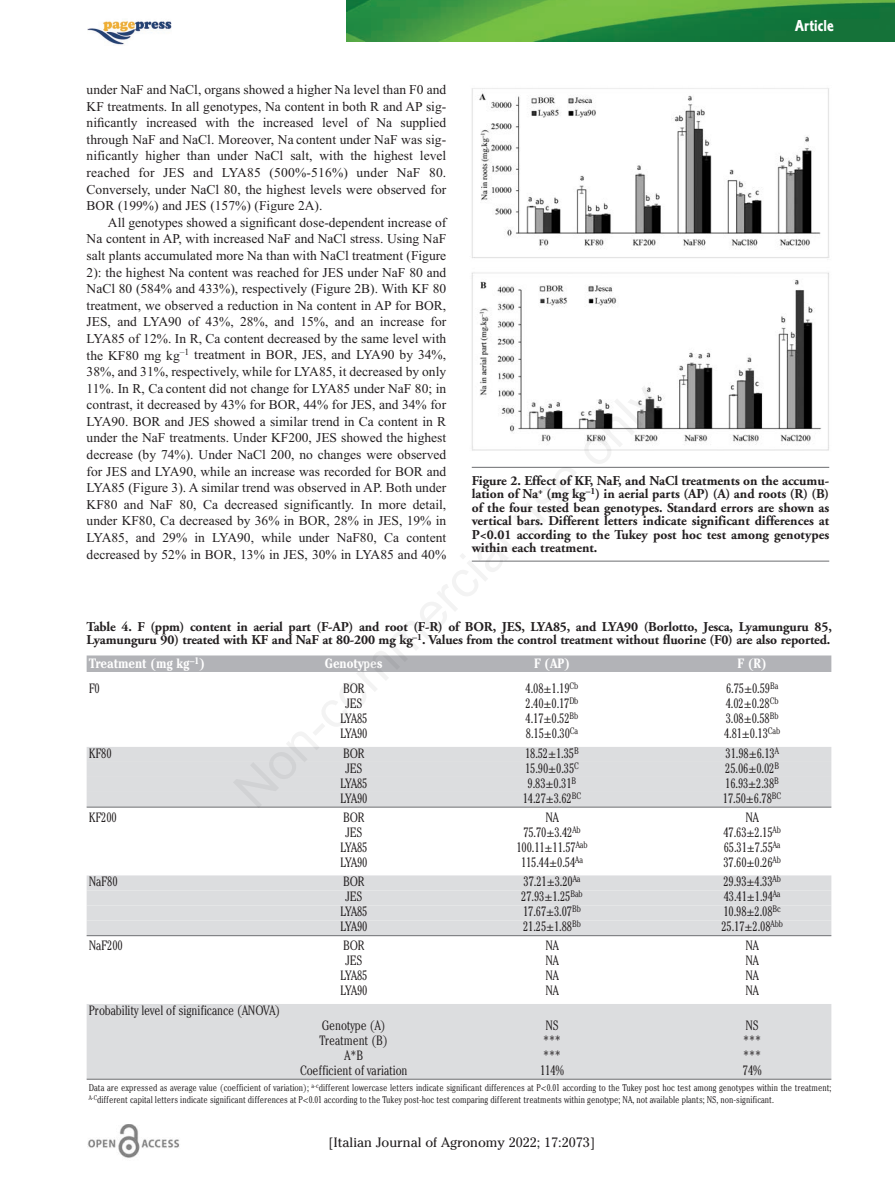
<style>
.page{position:relative;width:895px;height:1190px;background:#fff}
.page>*{position:absolute;margin:0;border:0;box-sizing:border-box;transform-origin:0 0}
.t1{font:16.5px "Corinthian Bold Condensed Plain";color:#fff}
.t2{font:13.5px/16.6px "Times New Roman";color:#231f20;text-align:justify}
.t3{font:300 condensed 13.5px "Cheltenham";letter-spacing:-.01em;color:#231f20}
.t4{font:700 13.5px/13.5px "Adobe Garamond";letter-spacing:-.01em;color:#231f20;text-align:justify}
.t5{font:13.5px "Cheltenham";color:#231f20}
.t6{font:700 condensed 13.5px "Cheltenham";letter-spacing:-.01em;color:#fff}
.t7{font:300 condensed 9.75px/12px "Cheltenham";color:#231f20}
</style>
<div class="page">
<img style="left:346px;top:0;width:548px;height:41px">
<img style="left:88px;top:1124px;width:91px;height:34px">
<img style="left:87px;top:20px;width:84px;height:25px">
<img style="left:471px;top:88px;width:358px;height:363px">
<hr style="left:471px;top:467px;width:358px;height:1px;background:#6c6d70">
<hr style="left:471px;top:561px;width:358px;height:1px;background:#6c6d70">
<div style="left:87px;top:655px;width:744px;height:17px;background:#b2b3b7"></div>
<div style="left:87px;top:747px;width:744px;height:15px;background:#dcdddf"></div>
<div style="left:87px;top:762px;width:744px;height:15px;background:#dcdddf"></div>
<div style="left:87px;top:777px;width:744px;height:15px;background:#dcdddf"></div>
<div style="left:87px;top:792px;width:744px;height:15px;background:#dcdddf"></div>
<hr style="left:87px;top:807px;width:744px;height:1px;background:#6c6d70">
<div style="left:87px;top:875px;width:744px;height:15px;background:#dcdddf"></div>
<div style="left:87px;top:890px;width:744px;height:15px;background:#dcdddf"></div>
<div style="left:87px;top:905px;width:744px;height:15px;background:#dcdddf"></div>
<div style="left:87px;top:920px;width:744px;height:15px;background:#dcdddf"></div>
<hr style="left:87px;top:935px;width:744px;height:1px;background:#6c6d70">
<div style="left:87px;top:1004px;width:744px;height:15px;background:#dcdddf"></div>
<div style="left:87px;top:1019px;width:744px;height:15px;background:#dcdddf"></div>
<div style="left:87px;top:1034px;width:744px;height:15px;background:#dcdddf"></div>
<div style="left:87px;top:1049px;width:744px;height:15px;background:#dcdddf"></div>
<div style="left:87px;top:1064px;width:744px;height:15px;background:#dcdddf"></div>
<hr style="left:87px;top:1079px;width:744px;height:1px;background:#6c6d70">
<p class="t2" style="left:87px;top:81px;width:361px">under NaF and NaCl, organs showed a higher Na level than F0 and KF treatments. In all genotypes, Na content in both R and AP sig&shy;nificantly increased with the increased level of Na supplied through NaF and NaCl. Moreover, Na content under NaF was sig&shy;nificantly higher than under NaCl salt, with the highest level reached for JES and LYA85 (500%-516%) under NaF 80.<br>Conversely, under NaCl 80, the highest levels were observed for BOR (199%) and JES (157%) (Figure 2A).</p>
<p class="t2" style="left:87px;top:214px;width:361px;text-indent:21px">All genotypes showed a significant dose-dependent increase of Na content in AP, with increased NaF and NaCl stress. Using NaF salt plants accumulated more Na than with NaCl treatment (Figure 2): the highest Na content was reached for JES under NaF 80 and NaCl 80 (584% and 433%), respectively (Figure 2B). With KF 80 treatment, we observed a reduction in Na content in AP for BOR, JES, and LYA90 of 43%, 28%, and 15%, and an increase for LYA85 of 12%. In R, Ca content decreased by the same level with the KF80 mg kg<sup>–</sup><sup>1</sup> treatment in BOR, JES, and LYA90 by 34%, 38%, and 31%, respectively, while for LYA85, it decreased by only 11%. In R, Ca content did not change for LYA85 under NaF 80; in contrast, it decreased by 43% for BOR, 44% for JES, and 34% for LYA90. BOR and JES showed a similar trend in Ca content in R under the NaF treatments. Under KF200, JES showed the highest decrease (by 74%). Under NaCl 200, no changes were observed for JES and LYA90, while an increase was recorded for BOR and LYA85 (Figure 3). A similar trend was observed in AP. Both under KF80 and NaF 80, Ca decreased significantly. In more detail, under KF80, Ca decreased by 36% in BOR, 28% in JES, 19% in LYA85, and 29% in LYA90, while under NaF80, Ca content decreased by 52% in BOR, 13% in JES, 30% in LYA85 and 40%</p>
<p class="t1" style="left:794px;top:20px;width:40px">Article</p>
<p class="t4" style="left:471px;top:475px;width:359px">Figure 2. Effect of KF, NaF, and NaCl treatments on the accumu&shy;lation of Na<sup>+</sup> (mg kg<sup>–1</sup>) in aerial parts (AP) (A) and roots (R) (B) of the four tested bean genotypes. Standard errors are shown as vertical bars. Different letters indicate significant differences at P&lt;0.01 according to the Tukey post hoc test among genotypes within each treatment.</p>
<p class="t4" style="left:87px;top:621px;width:746px">Table 4. F (ppm) content in aerial part (F-AP) and root (F-R) of BOR, JES, LYA85, and LYA90 (Borlotto, Jesca, Lyamunguru 85,<br>Lyamunguru 90) treated with KF and NaF at 80-200 mg kg<sup>–1</sup>. Values from the control treatment without fluorine (F0) are also reported.</p>
<p class="t6" style="left:89px;top:658px;width:118px">Treatment (mg kg<sup>–1</sup>)</p>
<p class="t6" style="left:325px;top:658px;width:59px">Genotypes</p>
<p class="t6" style="left:534px;top:658px;width:38px">F (AP)</p>
<p class="t6" style="left:737px;top:658px;width:31px">F (R)</p>
<p class="t3" style="left:89px;top:684px;width:13px">F0</p>
<p class="t3" style="left:343px;top:684px;width:23px">BOR</p>
<p class="t3" style="left:525px;top:684px;width:54px">4.08±1.19<sup>Cb</sup></p>
<p class="t3" style="left:725px;top:684px;width:54px">6.75±0.59<sup>Ba</sup></p>
<p class="t3" style="left:345px;top:699px;width:19px">JES</p>
<p class="t3" style="left:525px;top:699px;width:54px">2.40±0.17<sup>Db</sup></p>
<p class="t3" style="left:725px;top:699px;width:54px">4.02±0.28<sup>Cb</sup></p>
<p class="t3" style="left:340px;top:714px;width:29px">LYA85</p>
<p class="t3" style="left:525px;top:714px;width:54px">4.17±0.52<sup>Bb</sup></p>
<p class="t3" style="left:725px;top:714px;width:54px">3.08±0.58<sup>Bb</sup></p>
<p class="t3" style="left:340px;top:729px;width:29px">LYA90</p>
<p class="t3" style="left:525px;top:729px;width:54px">8.15±0.30<sup>Ca</sup></p>
<p class="t3" style="left:723px;top:729px;width:58px">4.81±0.13<sup>Cab</sup></p>
<p class="t3" style="left:89px;top:748px;width:24px">KF80</p>
<p class="t3" style="left:343px;top:748px;width:23px">BOR</p>
<p class="t3" style="left:525px;top:748px;width:55px">18.52±1.35<sup>B</sup></p>
<p class="t3" style="left:725px;top:748px;width:55px">31.98±6.13<sup>A</sup></p>
<p class="t3" style="left:345px;top:763px;width:19px">JES</p>
<p class="t3" style="left:525px;top:763px;width:55px">15.90±0.35<sup>C</sup></p>
<p class="t3" style="left:725px;top:763px;width:55px">25.06±0.02<sup>B</sup></p>
<p class="t3" style="left:340px;top:778px;width:29px">LYA85</p>
<p class="t3" style="left:527px;top:778px;width:50px">9.83±0.31<sup>B</sup></p>
<p class="t3" style="left:725px;top:778px;width:55px">16.93±2.38<sup>B</sup></p>
<p class="t3" style="left:340px;top:793px;width:29px">LYA90</p>
<p class="t3" style="left:522px;top:793px;width:60px">14.27±3.62<sup>BC</sup></p>
<p class="t3" style="left:722px;top:793px;width:60px">17.50±6.78<sup>BC</sup></p>
<p class="t3" style="left:89px;top:812px;width:30px">KF200</p>
<p class="t3" style="left:343px;top:812px;width:23px">BOR</p>
<p class="t3" style="left:545px;top:812px;width:15px">NA</p>
<p class="t3" style="left:745px;top:812px;width:15px">NA</p>
<p class="t3" style="left:345px;top:827px;width:19px">JES</p>
<p class="t3" style="left:523px;top:827px;width:59px">75.70±3.42<sup>Ab</sup></p>
<p class="t3" style="left:723px;top:827px;width:59px">47.63±2.15<sup>Ab</sup></p>
<p class="t3" style="left:340px;top:842px;width:29px">LYA85</p>
<p class="t3" style="left:516px;top:842px;width:73px">100.11±11.57<sup>Aab</sup></p>
<p class="t3" style="left:723px;top:842px;width:58px">65.31±7.55<sup>Aa</sup></p>
<p class="t3" style="left:340px;top:857px;width:29px">LYA90</p>
<p class="t3" style="left:521px;top:857px;width:64px">115.44±0.54<sup>Aa</sup></p>
<p class="t3" style="left:723px;top:857px;width:59px">37.60±0.26<sup>Ab</sup></p>
<p class="t3" style="left:89px;top:876px;width:30px">NaF80</p>
<p class="t3" style="left:343px;top:876px;width:23px">BOR</p>
<p class="t3" style="left:523px;top:876px;width:58px">37.21±3.20<sup>Aa</sup></p>
<p class="t3" style="left:723px;top:876px;width:59px">29.93±4.33<sup>Ab</sup></p>
<p class="t3" style="left:345px;top:891px;width:19px">JES</p>
<p class="t3" style="left:521px;top:891px;width:63px">27.93±1.25<sup>Bab</sup></p>
<p class="t3" style="left:723px;top:891px;width:58px">43.41±1.94<sup>Aa</sup></p>
<p class="t3" style="left:340px;top:906px;width:29px">LYA85</p>
<p class="t3" style="left:523px;top:906px;width:59px">17.67±3.07<sup>Bb</sup></p>
<p class="t3" style="left:723px;top:906px;width:59px">10.98±2.08<sup>Bc</sup></p>
<p class="t3" style="left:340px;top:921px;width:29px">LYA90</p>
<p class="t3" style="left:523px;top:921px;width:59px">21.25±1.88<sup>Bb</sup></p>
<p class="t3" style="left:721px;top:921px;width:63px">25.17±2.08<sup>Abb</sup></p>
<p class="t3" style="left:89px;top:941px;width:35px">NaF200</p>
<p class="t3" style="left:343px;top:941px;width:23px">BOR</p>
<p class="t3" style="left:545px;top:941px;width:15px">NA</p>
<p class="t3" style="left:745px;top:941px;width:15px">NA</p>
<p class="t3" style="left:345px;top:956px;width:19px">JES</p>
<p class="t3" style="left:545px;top:956px;width:15px">NA</p>
<p class="t3" style="left:745px;top:956px;width:15px">NA</p>
<p class="t3" style="left:340px;top:971px;width:29px">LYA85</p>
<p class="t3" style="left:545px;top:971px;width:15px">NA</p>
<p class="t3" style="left:745px;top:971px;width:15px">NA</p>
<p class="t3" style="left:340px;top:986px;width:29px">LYA90</p>
<p class="t3" style="left:545px;top:986px;width:15px">NA</p>
<p class="t3" style="left:745px;top:986px;width:15px">NA</p>
<p class="t3" style="left:89px;top:1005px;width:193px">Probability level of significance (ANOVA)</p>
<p class="t3" style="left:322px;top:1020px;width:65px">Genotype (A)</p>
<p class="t3" style="left:545px;top:1020px;width:15px">NS</p>
<p class="t3" style="left:745px;top:1020px;width:15px">NS</p>
<p class="t3" style="left:319px;top:1035px;width:70px">Treatment (B)</p>
<p class="t3" style="left:543px;top:1035px;width:19px">***</p>
<p class="t3" style="left:743px;top:1035px;width:19px">***</p>
<p class="t3" style="left:344px;top:1050px;width:20px">A*B</p>
<p class="t3" style="left:543px;top:1050px;width:19px">***</p>
<p class="t3" style="left:743px;top:1050px;width:19px">***</p>
<p class="t3" style="left:300px;top:1065px;width:109px">Coefficient of variation</p>
<p class="t3" style="left:540px;top:1065px;width:25px">114%</p>
<p class="t3" style="left:742px;top:1065px;width:20px">74%</p>
<p class="t7" style="left:89px;top:1082px;width:743px">Data are expressed as average value (coefficient of variation); <sup>a-c</sup>different lowercase letters indicate significant differences at P&lt;0.01 according to the Tukey post hoc test among genotypes within the treatment;<br><sup>A-C</sup>different capital letters indicate significant differences at P&lt;0.01 according to the Tukey post-hoc test comparing different treatments within genotype; NA, not available plants; NS, non-significant.</p>
<p class="t5" style="left:328px;top:1134px;width:268px">[Italian Journal of Agronomy 2022; 17:2073]</p>
</div>
